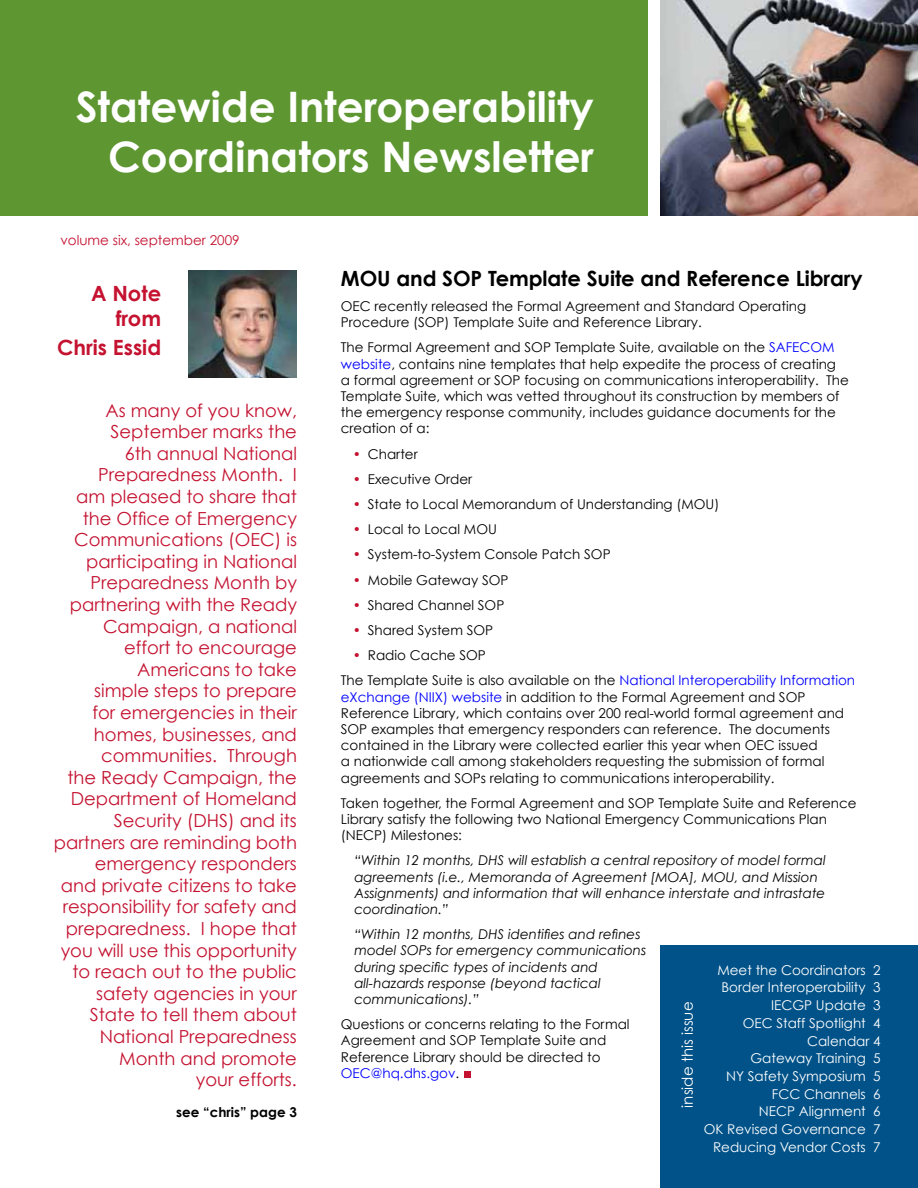
<style>
.page{position:relative;width:918px;height:1188px;background:#fff}
.page>*{position:absolute;margin:0;border:0;box-sizing:border-box;transform-origin:0 0}
.t1{font:700 42px/50.4px "Century Gothic";color:#fff;text-align:right}
.t2{font:700 21px "Century Gothic";letter-spacing:-.005em;color:#000}
.t3{font:700 21px/25.2px "Century Gothic";color:#c41230;text-align:right}
.t4{font:18px/21.6px "Century Gothic";color:#c41230;text-align:right}
.t5{font:15px "Century Gothic";color:#fff}
.t6{font:13.5px/16.2px "Century Gothic";color:#000}
.t7{font:italic 13.5px/16.2px "Century Gothic";color:#000}
.t8{font:13.5px/17.7px "Century Gothic";color:#fff;text-align:right}
.t9{font:13.5px "Century Gothic";color:#c41230}
.t10{font:700 13.5px "Century Gothic";color:#000}
.s1{color:#00f}
.s2{color:#c41230}
</style>
<div class="page">
<div style="left:0;top:0;width:648px;height:216px;background:#5e9732"></div>
<img style="left:660px;top:0;width:258px;height:216px">
<img style="left:188px;top:271px;width:108px;height:106px">
<div style="left:661px;top:945px;width:257px;height:243px;background:#005288"></div>
<div style="left:464px;top:1071px;width:7px;height:7px;background:#c41230"></div>
<h1 class="t1" style="left:76px;top:80px;width:520px">Statewide Interoperability<br>Coordinators Newsletter</h1>
<p class="t9" style="left:60px;top:232px;width:181px">volume six, september 2009</p>
<h2 class="t3" style="left:91px;top:280px;width:72px">A Note from</h2>
<h2 class="t3" style="left:57px;top:334px;width:106px">Chris Essid</h2>
<p class="t4" style="left:54px;top:399px;width:245px">As many of you know,<br>September marks the<br>6th annual National<br>Preparedness Month. I<br>am pleased to share that the Office of Emergency<br>Communications (OEC) is participating in National<br>Preparedness Month by partnering with the Ready<br>Campaign, a national effort to encourage<br>Americans to take<br>simple steps to prepare<br>for emergencies in their homes, businesses, and communities. Through<br>the Ready Campaign, the<br>Department of Homeland<br>Security (DHS) and its partners are reminding both emergency responders<br>and private citizens to take responsibility for safety and preparedness. I hope that you will use this opportunity to reach out to the public safety agencies in your<br>State to tell them about<br>National Preparedness<br>Month and promote<br>your efforts.</p>
<p class="t10" style="left:176px;top:1103px;width:122px">see “chris” page 3</p>
<h2 class="t2" style="left:341px;top:265px;width:523px">MOU and SOP Template Suite and Reference Library</h2>
<p class="t6" style="left:341px;top:298px;width:467px">OEC recently released the Formal Agreement and Standard Operating<br>Procedure (SOP) Template Suite and Reference Library.</p>
<p class="t6" style="left:341px;top:339px;width:510px">The Formal Agreement and SOP Template Suite, available on the <span class="s1">SAFECOM website</span>, contains nine templates that help expedite the process of creating<br>a formal agreement or SOP focusing on communications interoperability. The Template Suite, which was vetted throughout its construction by members of the emergency response community, includes guidance documents for the creation of a:</p>
<p class="t6" style="left:353px;top:445px;width:66px"><span class="s2">•</span> Charter</p>
<p class="t6" style="left:353px;top:471px;width:121px"><span class="s2">•</span> Executive Order</p>
<p class="t6" style="left:353px;top:496px;width:368px"><span class="s2">•</span> State to Local Memorandum of Understanding (MOU)</p>
<p class="t6" style="left:353px;top:521px;width:146px"><span class="s2">•</span> Local to Local MOU</p>
<p class="t6" style="left:353px;top:546px;width:259px"><span class="s2">•</span> System-to-System Console Patch SOP</p>
<p class="t6" style="left:353px;top:571px;width:157px"><span class="s2">•</span> Mobile Gateway SOP</p>
<p class="t6" style="left:353px;top:597px;width:153px"><span class="s2">•</span> Shared Channel SOP</p>
<p class="t6" style="left:353px;top:622px;width:142px"><span class="s2">•</span> Shared System SOP</p>
<p class="t6" style="left:341px;top:643px;width:516px;line-height:25.2px;text-indent:12px"><span class="s2">•</span> Radio Cache SOP<br>The Template Suite is also available on the <span class="s1">National Interoperability Information</span></p>
<p class="t6" style="left:341px;top:688px;width:505px"><span class="s1">eXchange (NIIX) website</span> in addition to the Formal Agreement and SOP Reference Library, which contains over 200 real-world formal agreement and SOP examples that emergency responders can reference. The documents contained in the Library were collected earlier this year when OEC issued<br>a nationwide call among stakeholders requesting the submission of formal agreements and SOPs relating to communications interoperability.</p>
<p class="t6" style="left:341px;top:795px;width:517px">Taken together, the Formal Agreement and SOP Template Suite and Reference<br>Library satisfy the following two National Emergency Communications Plan (NECP) Milestones:</p>
<p class="t7" style="left:354px;top:852px;width:473px">“Within 12 months, DHS will establish a central repository of model formal agreements (i.e., Memoranda of Agreement [MOA], MOU, and Mission Assignments) and information that will enhance interstate and intrastate coordination.”</p>
<p class="t7" style="left:354px;top:926px;width:293px">“Within 12 months, DHS identifies and refines model SOPs for emergency communications during specific types of incidents and all-hazards response (beyond tactical communications).”</p>
<p class="t6" style="left:341px;top:1016px;width:290px">Questions or concerns relating to the Formal Agreement and SOP Template Suite and Reference Library should be directed to <span class="s1">OEC@hq.dhs.gov</span>.</p>
<p class="t8" style="left:704px;top:961px;width:178px">Meet the Coordinators 2<br>Border Interoperability 3<br>IECGP Update 3<br>OEC Staff Spotlight 4<br>Calendar 4<br>Gateway Training 5<br>NY Safety Symposium 5<br>FCC Channels 6<br>NECP Alignment 6<br>OK Revised Governance 7<br>Reducing Vendor Costs 7</p>
<p class="t5" style="left:678px;top:1108px;width:107px;rotate:-90deg">inside this issue</p>
</div>
